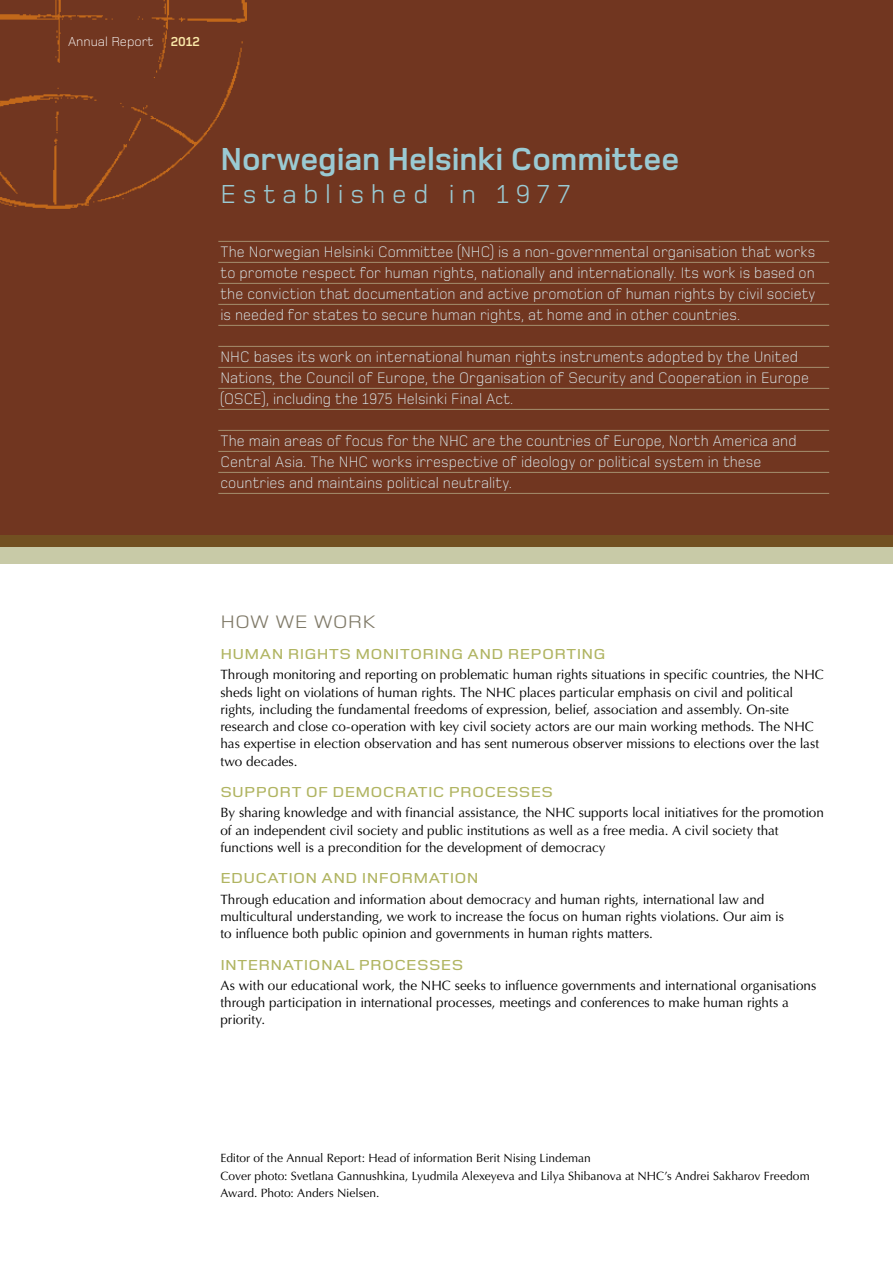
<style>
.page{position:relative;width:893px;height:1263px;background:#fff}
.page>*{position:absolute;margin:0;border:0;box-sizing:border-box;transform-origin:0 0}
.t1{font:700 33px "Foundry Monoline";letter-spacing:-.005em;color:#9acad3}
.t2{font:27px "Foundry Monoline";letter-spacing:.25em;color:#9acad3}
.t3{font:18.75px "Foundry Monoline";color:#807a68;scale:1.2 1}
.t4{font:300 15.75px/21px "Foundry Monoline";letter-spacing:.005em;color:#deedf1;scale:.95 1}
.t5{font:500 15px "Foundry Monoline";letter-spacing:.02em;color:#b0b461;scale:1.2 1}
.t6{font:13.5px/17.2px "Optima LT Std";letter-spacing:-.005em;color:#000}
.t7{font:300 13.5px "Foundry Monoline";color:#fff}
.t8{font:700 13.5px "Foundry Monoline";color:#fae8a9}
.t9{font:12px/17.2px "Optima LT Std";letter-spacing:-.005em;color:#000}
</style>
<div class="page">
<div style="left:0;top:0;width:893px;height:546px;background:#713620"></div>
<hr style="left:218px;top:241px;width:611px;height:1px;background:#a48e6d">
<hr style="left:218px;top:262px;width:611px;height:1px;background:#a48e6d">
<hr style="left:218px;top:283px;width:611px;height:1px;background:#a48e6d">
<hr style="left:218px;top:304px;width:611px;height:1px;background:#a48e6d">
<hr style="left:218px;top:325px;width:611px;height:1px;background:#a48e6d">
<hr style="left:218px;top:346px;width:611px;height:1px;background:#a48e6d">
<hr style="left:218px;top:367px;width:611px;height:1px;background:#a48e6d">
<hr style="left:218px;top:388px;width:611px;height:1px;background:#a48e6d">
<hr style="left:218px;top:409px;width:611px;height:1px;background:#a48e6d">
<hr style="left:218px;top:430px;width:611px;height:1px;background:#a48e6d">
<hr style="left:218px;top:451px;width:611px;height:1px;background:#a48e6d">
<hr style="left:218px;top:472px;width:611px;height:1px;background:#a48e6d">
<hr style="left:218px;top:493px;width:611px;height:1px;background:#a48e6d">
<hr style="left:892px;top:187px;width:1px;height:41px;background:#676150">
<svg style="left:0;top:536px;width:893px;height:28px;background:#a69a72"></svg>
<img style="left:0;top:0;width:247px;height:209px">
<p class="t7" style="left:68px;top:34px;width:87px">Annual Report</p>
<p class="t8" style="left:171px;top:34px;width:31px">2012</p>
<h1 class="t1" style="left:220px;top:142px;width:460px">Norwegian Helsinki Committee</h1>
<h2 class="t2" style="left:220px;top:180px;width:351px">ESTABLISHED IN 1977</h2>
<p class="t4" style="left:220px;top:241px;width:628px;text-align:justify">The Norwegian Helsinki Committee (NHC) is a non-governmental organisation that works to promote respect for human rights, nationally and internationally. Its work is based on the conviction that documentation and active promotion of human rights by civil society is needed for states to secure human rights, at home and in other countries.</p>
<p class="t4" style="left:220px;top:346px;width:621px">NHC bases its work on international human rights instruments adopted by the United<br>Nations, the Council of Europe, the Organisation of Security and Cooperation in Europe (OSCE), including the 1975 Helsinki Final Act.</p>
<p class="t4" style="left:220px;top:430px;width:608px">The main areas of focus for the NHC are the countries of Europe, North America and<br>Central Asia. The NHC works irrespective of ideology or political system in these countries and maintains political neutrality.</p>
<h3 class="t3" style="left:220px;top:611px;width:131px">HOW WE WORK</h3>
<p class="t5" style="left:220px;top:646px;width:322px">HUMAN RIGHTS MONITORING AND REPORTING</p>
<p class="t6" style="left:220px;top:666px;width:605px">Through monitoring and reporting on problematic human rights situations in specific countries, the NHC sheds light on violations of human rights. The NHC places particular emphasis on civil and political rights, including the fundamental freedoms of expression, belief, association and assembly. On-site research and close co-operation with key civil society actors are our main working methods. The NHC has expertise in election observation and has sent numerous observer missions to elections over the last two decades.</p>
<p class="t5" style="left:220px;top:784px;width:279px">SUPPORT OF DEMOCRATIC PROCESSES</p>
<p class="t6" style="left:220px;top:804px;width:605px">By sharing knowledge and with financial assistance, the NHC supports local initiatives for the promotion of an independent civil society and public institutions as well as a free media. A civil society that functions well is a precondition for the development of democracy</p>
<p class="t5" style="left:220px;top:870px;width:217px">EDUCATION AND INFORMATION</p>
<p class="t6" style="left:220px;top:891px;width:565px">Through education and information about democracy and human rights, international law and multicultural understanding, we work to increase the focus on human rights violations. Our aim is to influence both public opinion and governments in human rights matters.</p>
<p class="t5" style="left:220px;top:957px;width:204px">I NTERNATIONAL PROCESSES</p>
<p class="t6" style="left:220px;top:977px;width:597px">As with our educational work, the NHC seeks to influence governments and international organisations through participation in international processes, meetings and conferences to make human rights a priority.</p>
<p class="t9" style="left:220px;top:1150px;width:591px">Editor of the Annual Report: Head of information Berit Nising Lindeman<br>Cover photo: Svetlana Gannushkina, Lyudmila Alexeyeva and Lilya Shibanova at NHC’s Andrei Sakharov Freedom<br>Award. Photo: Anders Nielsen.</p>
</div>
